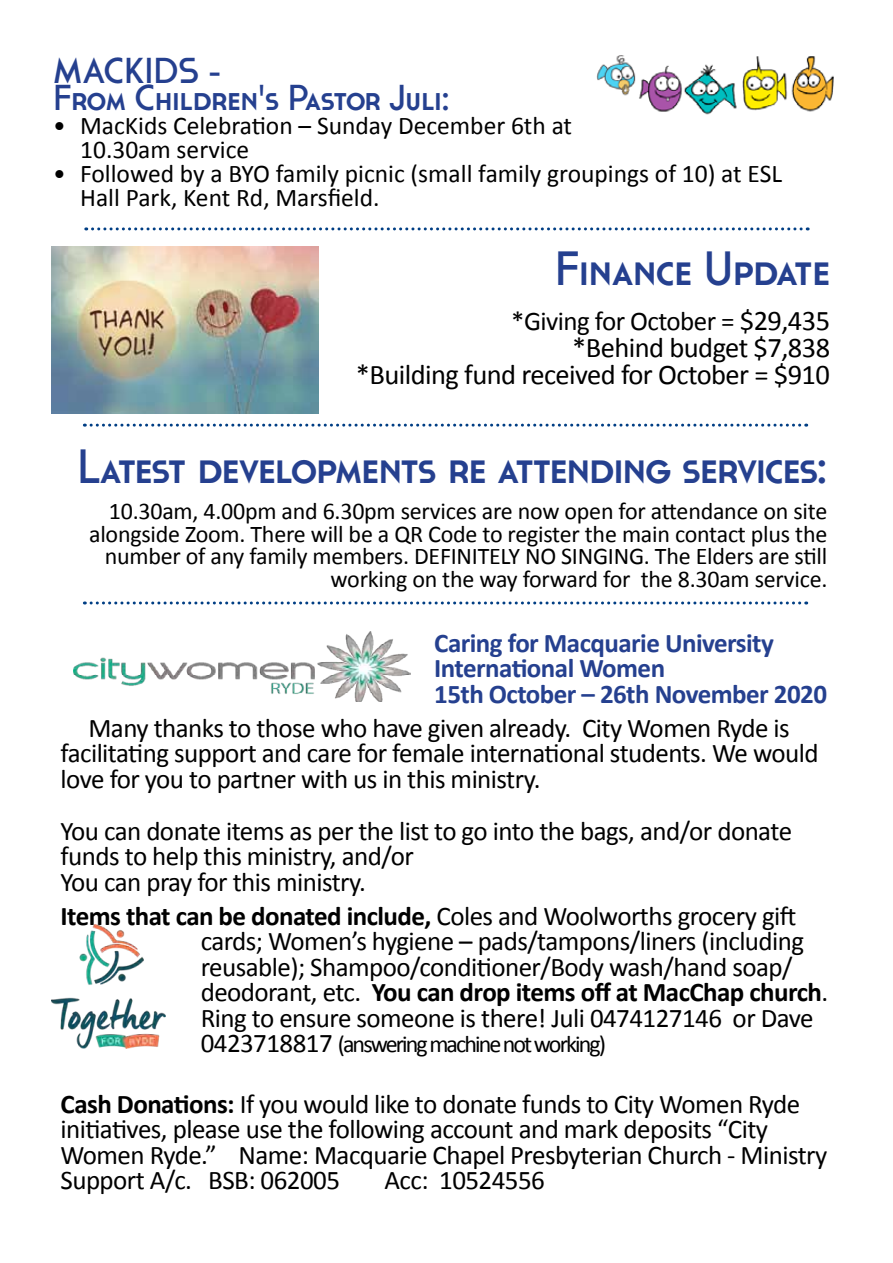
<style>
.page{position:relative;width:893px;height:1263px;background:#fff}
.page>*{position:absolute;margin:0;border:0;box-sizing:border-box;transform-origin:0 0}
.t1{font:48px "Cassannet";letter-spacing:-.02em;color:#25408f}
.t2{font:36px/27px "Cassannet";letter-spacing:-.01em;color:#25408f}
.t3{font:28.5px/27px "Calibri";letter-spacing:-.02em;color:#000;text-align:right}
.t4{font:27px/25.5px "Calibri";letter-spacing:-.02em;color:#000}
.t5{font:700 27px/25.5px "Calibri";letter-spacing:-.02em;color:#25408f}
.t6{font:25.5px/24px "Calibri";color:#000}
.t7{font:24px/22.5px "Calibri";letter-spacing:-.01em;color:#000;text-align:right}
.t8{font:24px "Calibri";letter-spacing:-.08em;color:#000}
.s1{font-size:28.5px}
.s2{font-weight:700}
.s3{font-size:27px}
</style>
<div class="page">
<img style="left:596px;top:56px;width:238px;height:59px">
<img style="left:52px;top:247px;width:267px;height:166px">
<img style="left:73px;top:631px;width:337px;height:71px">
<img style="left:52px;top:925px;width:113px;height:123px">
<svg style="left:84px;top:424px;width:716px;height:3px"></svg>
<svg style="left:84px;top:601px;width:716px;height:3px"></svg>
<svg style="left:86px;top:227px;width:715px;height:3px"></svg>
<h2 class="t2" style="left:53px;top:57px;width:398px">MACKIDS -<br>From Children's Pastor Juli:</h2>
<p class="t6" style="left:80px;top:113px;width:493px;text-indent:-27px">• MacKids Celebration – Sunday December 6th at<br>10.30am service</p>
<p class="t6" style="left:80px;top:161px;width:704px;text-indent:-27px">• Followed by a BYO family picnic (small family groupings of 10) at ESL<br>Hall Park, Kent Rd, Marsfield.</p>
<h1 class="t1" style="left:555px;top:240px;width:277px">Finance Update</h1>
<p class="t4" style="left:511px;top:309px;width:320px">*Giving for October = <span class="s1">$29,435</span></p>
<p class="t3" style="left:356px;top:334px;width:476px">*Behind budget $7,838<br>*Building fund received for October = $910</p>
<h1 class="t1" style="left:77px;top:438px;width:752px">Latest developments re attending services:</h1>
<p class="t7" style="left:89px;top:500px;width:740px">10.30am, 4.00pm and 6.30pm services are now open for attendance on site alongside Zoom. There will be a QR Code to register the main contact plus the number of any family members. DEFINITELY NO SINGING. The Elders are still working on the way forward for the 8.30am service.</p>
<p class="t5" style="left:434px;top:630px;width:394px">Caring for Macquarie University<br>International Women<br>15th October – 26th November 2020</p>
<p class="t4" style="left:61px;top:715px;width:760px;text-indent:28px">Many thanks to those who have given already. City Women Ryde is facilitating support and care for female international students. We would love for you to partner with us in this ministry.</p>
<p class="t4" style="left:61px;top:818px;width:733px">You can donate items as per the list to go into the bags, and/or donate funds to help this ministry, and/or<br>You can pray for this ministry.</p>
<p class="t4" style="left:201px;top:903px;width:629px;text-indent:-140px"><span class="s2">Items that can be donated include,</span> Coles and Woolworths grocery gift cards; Women’s hygiene – pads/tampons/liners (including reusable); Shampoo/conditioner/Body wash/hand soap/ deodorant, etc. <span class="s2">You can drop items off at MacChap church</span>.<br>Ring to ensure someone is there! Juli 0474127146 or Dave</p>
<p class="t8" style="left:201px;top:1029px;width:407px"><span class="s3">0423718817</span> (answeringmachinenotworking)</p>
<p class="t4" style="left:61px;top:1091px;width:768px"><span class="s2">Cash Donations:</span> If you would like to donate funds to City Women Ryde initiatives, please use the following account and mark deposits “City Women Ryde.” Name: Macquarie Chapel Presbyterian Church - Ministry Support A/c. BSB: 062005</p>
<p class="t4" style="left:384px;top:1168px;width:162px">Acc: 10524556</p>
</div>
